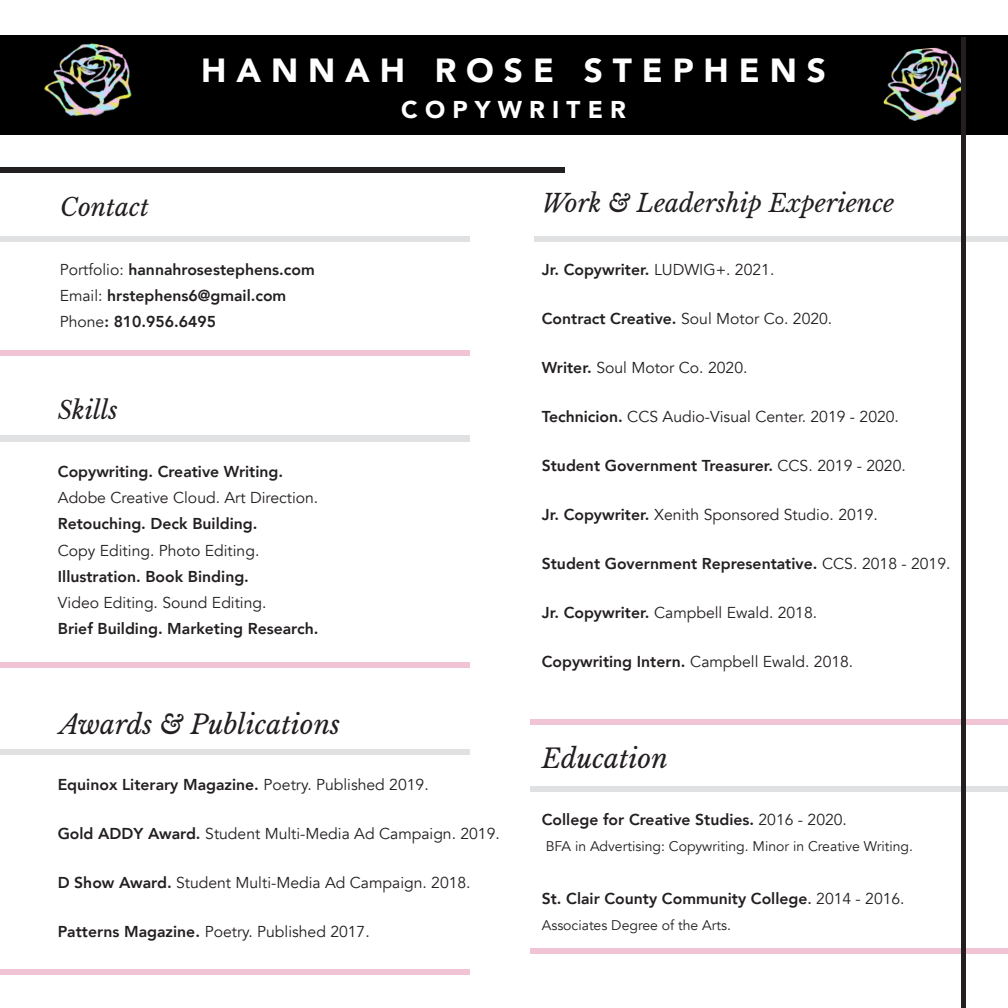
<style>
.page{position:relative;width:1008px;height:1008px;background:#fff}
.page>*{position:absolute;margin:0;border:0;box-sizing:border-box;transform-origin:0 0}
.t1{font:900 33.43px "Avenir";color:#fff}
.t2{font:italic 26.25px "Libre Baskerville";color:#231f20}
.t3{font:italic 24.5px "Libre Baskerville";color:#231f20}
.t4{font:900 24.32px "Avenir";color:#fff}
.t5{font:800 15.75px "Avenir";color:#231f20}
.t6{font:15.75px "Avenir";color:#231f20}
.t7{font:14px "Avenir";color:#231f20}
.s1{font-weight:400}
.s2{font-weight:800}
.s3{font-weight:500}
</style>
<div class="page">
<div style="left:0;top:236px;width:469px;height:6px;background:#e0e1e3"></div>
<div style="left:0;top:350px;width:469px;height:5px;background:#f0c4d5"></div>
<div style="left:530px;top:787px;width:478px;height:5px;background:#e0e1e3"></div>
<div style="left:530px;top:948px;width:478px;height:6px;background:#f0c4d5"></div>
<div style="left:0;top:167px;width:565px;height:6px;background:#231f20"></div>
<div style="left:0;top:435px;width:470px;height:7px;background:#e0e1e3"></div>
<div style="left:0;top:969px;width:470px;height:6px;background:#f0c4d5"></div>
<div style="left:0;top:749px;width:470px;height:6px;background:#e0e1e3"></div>
<div style="left:535px;top:236px;width:473px;height:6px;background:#e0e1e3"></div>
<div style="left:0;top:35px;width:1008px;height:100px;background:#000"></div>
<img style="left:883px;top:47px;width:78px;height:74px">
<img style="left:44px;top:43px;width:88px;height:74px">
<div style="left:0;top:663px;width:469px;height:5px;background:#f0c4d5"></div>
<div style="left:530px;top:720px;width:478px;height:5px;background:#f0c4d5"></div>
<div style="left:961px;top:37px;width:5px;height:971px;background:#231f20"></div>
<p class="t3" style="left:60px;top:193px;width:90px">Contact</p>
<p class="t1" style="left:201px;top:41px;width:626px">H A N N A H R O S E S T E P H E N S</p>
<p class="t4" style="left:401px;top:89px;width:226px">C O P Y W R I T E R</p>
<p class="t3" style="left:542px;top:188px;width:354px">Work &amp; Leadership Experience</p>
<p class="t5" style="left:60px;top:257px;width:257px"><span class="s1">Portfolio:</span> hannahrosestephens.com</p>
<p class="t5" style="left:60px;top:283px;width:228px"><span class="s1">Email:</span> hrstephens6@gmail.com</p>
<p class="t5" style="left:60px;top:310px;width:158px"><span class="s1">Phone</span>: 810.956.6495</p>
<p class="t3" style="left:58px;top:395px;width:62px">Skills</p>
<p class="t5" style="left:58px;top:459px;width:227px">Copywriting. Creative Writing.</p>
<p class="t6" style="left:58px;top:488px;width:262px">Adobe Creative Cloud. Art Direction.</p>
<p class="t5" style="left:58px;top:512px;width:201px">Retouching. Deck Building.</p>
<p class="t6" style="left:58px;top:541px;width:203px">Copy Editing. Photo Editing.</p>
<p class="t5" style="left:58px;top:564px;width:193px">Illustration. Book Binding.</p>
<p class="t6" style="left:58px;top:593px;width:210px">Video Editing. Sound Editing.</p>
<p class="t5" style="left:58px;top:617px;width:262px">Brief Building. Marketing Research.</p>
<p class="t2" style="left:60px;top:709px;width:282px">Awards &amp; Publications</p>
<p class="t5" style="left:58px;top:772px;width:373px">Equinox Literary Magazine. <span class="s1">Poetry. Published 2019.</span></p>
<p class="t6" style="left:58px;top:824px;width:444px"><span class="s2">Gold ADDY Award.</span> Student Multi-Media Ad Campaign. 2019.</p>
<p class="t6" style="left:58px;top:873px;width:415px"><span class="s2">D Show Award.</span> Student Multi-Media Ad Campaign. 2018.</p>
<p class="t6" style="left:58px;top:922px;width:314px"><span class="s2">Patterns Magazine.</span> Poetry. Published 2017.</p>
<p class="t5" style="left:542px;top:257px;width:234px">Jr. Copywriter. <span class="s1">LUDWIG+. 2021.</span></p>
<p class="t5" style="left:542px;top:306px;width:292px">Contract Creative. <span class="s1">Soul Motor Co. 2020.</span></p>
<p class="t6" style="left:542px;top:358px;width:207px"><span class="s2">Writer.</span> Soul Motor Co. 2020.</p>
<p class="t6" style="left:542px;top:407px;width:359px"><span class="s2">Technicion.</span> CCS Audio-Visual Center. 2019 - 2020.</p>
<p class="t5" style="left:542px;top:453px;width:366px">Student Government Treasurer. <span class="s1">CCS. 2019 - 2020.</span></p>
<p class="t6" style="left:542px;top:505px;width:338px"><span class="s2">Jr. Copywriter.</span> Xenith Sponsored Studio. 2019.</p>
<p class="t5" style="left:542px;top:551px;width:410px">Student Government Representative. <span class="s1">CCS. 2018 - 2019.</span></p>
<p class="t6" style="left:542px;top:603px;width:277px"><span class="s2">Jr. Copywriter.</span> Campbell Ewald. 2018.</p>
<p class="t6" style="left:542px;top:652px;width:313px"><span class="s2">Copywriting Intern.</span> Campbell Ewald. 2018.</p>
<p class="t2" style="left:542px;top:742px;width:128px">Education</p>
<p class="t5" style="left:542px;top:807px;width:307px">College for Creative Studies. <span class="s1">2016 - 2020.</span></p>
<p class="t7" style="left:546px;top:838px;width:369px">BFA in Advertising: Copywriting. Minor in Creative Writing.</p>
<p class="t5" style="left:542px;top:886px;width:364px">St. Clair County Community College<span class="s3">.</span> <span class="s1">2014 - 2016.</span></p>
<p class="t7" style="left:542px;top:917px;width:191px">Associates Degree of the Arts.</p>
</div>
